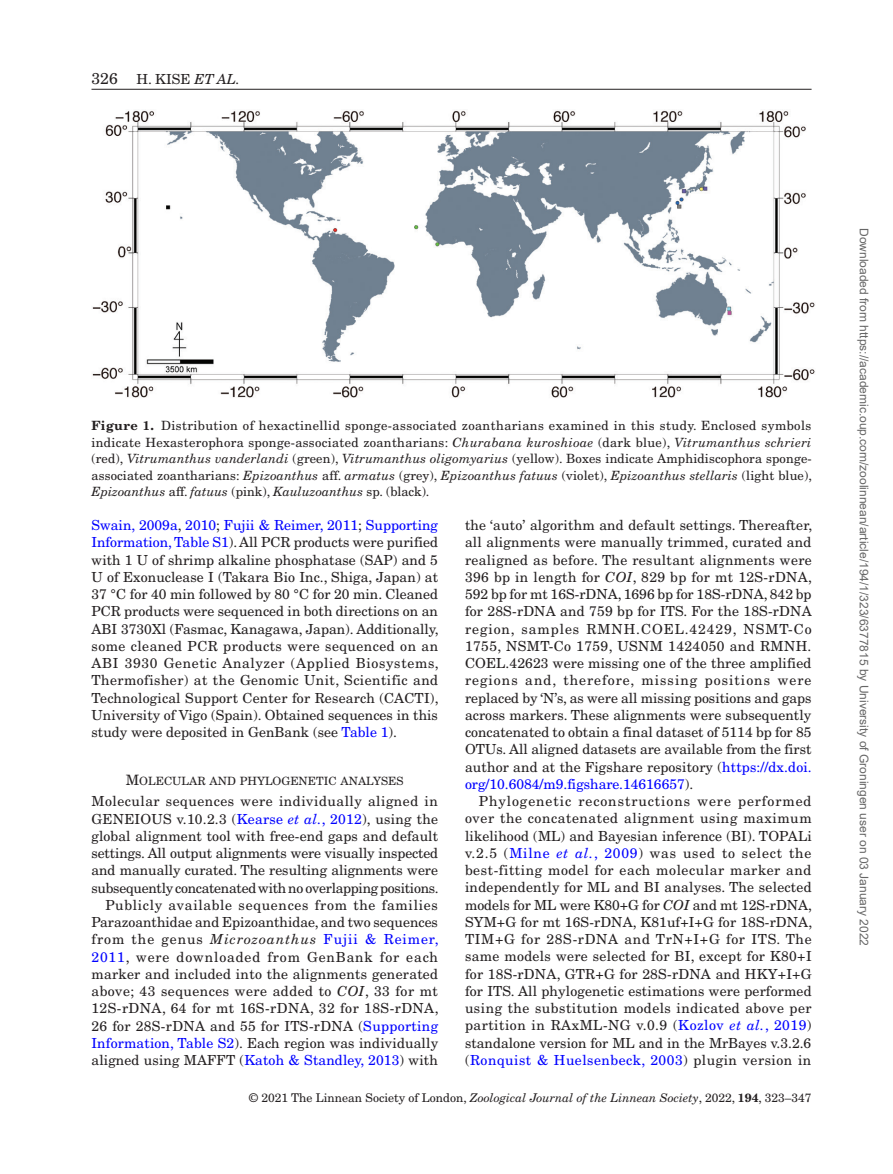
<style>
.page{position:relative;width:893px;height:1174px;background:#fff}
.page>*{position:absolute;margin:0;border:0;box-sizing:border-box;transform-origin:0 0}
.t1{font:13.8px/17.2px "New Century Schlbk";letter-spacing:.01em;color:#231f20;text-align:justify}
.t2{font:12.75px/16.5px "New Century Schlbk";letter-spacing:.01em;color:#231f20;text-align:justify}
.t3{font:12px "Arial";color:#666}
.t4{font:12px "New Century Schlbk";color:#231f20}
.t5{font:11.4px "New Century Schlbk Roman SC800";color:#231f20}
.s1{font-size:15.75px}
.s2{font-style:italic}
.s3{font-weight:700}
.s4{color:#00f}
.s5{font-size:14.25px}
.s6{font-style:italic;color:#00f}
</style>
<div class="page">
<hr style="left:92px;top:89px;width:720px;height:1px;background:#231f20">
<img style="left:92px;top:110px;width:723px;height:288px">
<p class="t1" style="left:92px;top:70px;width:150px"><span class="s1">326</span> H. KISE <span class="s2">ET AL.</span></p>
<p class="t2" style="left:91px;top:417px;width:722px"><span class="s3">Figure 1.</span> Distribution of hexactinellid sponge-associated zoantharians examined in this study. Enclosed symbols indicate Hexasterophora sponge-associated zoantharians: <span class="s2">Churabana kuroshioae</span> (dark blue), <span class="s2">Vitrumanthus schrieri </span>(red), <span class="s2">Vitrumanthus vanderlandi</span> (green), <span class="s2">Vitrumanthus oligomyarius</span> (yellow). Boxes indicate Amphidiscophora sponge&shy;associated zoantharians: <span class="s2">Epizoanthus</span> aff. <span class="s2">armatus</span> (grey), <span class="s2">Epizoanthus fatuus</span> (violet), <span class="s2">Epizoanthus stellaris</span> (light blue), <span class="s2">Epizoanthus</span> aff. <span class="s2">fatuus</span> (pink), <span class="s2">Kauluzoanthus</span> sp. (black).</p>
<p class="t1" style="left:92px;top:516px;width:349px"><span class="s4">Swain, 2009a</span>, <span class="s4">2010</span>; <span class="s4">Fujii &amp; Reimer, 2011</span>; <span class="s4">Supporting Information, Table S1</span>). All PCR products were purified with 1 U of shrimp alkaline phosphatase (SAP) and 5<br>U of Exonuclease I (Takara Bio Inc., Shiga, Japan) at 37 °C for 40 min followed by 80 °C for 20 min. Cleaned PCR products were sequenced in both directions on an ABI 3730Xl (Fasmac, Kanagawa, Japan). Additionally, some cleaned PCR products were sequenced on an ABI 3930 Genetic Analyzer (Applied Biosystems, Thermofisher) at the Genomic Unit, Scientific and Technological Support Center for Research (CACTI), University of Vigo (Spain). Obtained sequences in this study were deposited in GenBank (see <span class="s4">Table 1</span>).</p>
<p class="t5" style="left:126px;top:773px;width:278px"><span class="s5">M</span>OLECULAR AND PHYLOGENETIC ANALYSES</p>
<p class="t1" style="left:92px;top:792px;width:349px;text-align:right">Molecular sequences were individually aligned in GENEIOUS v.10.2.3 (<span class="s4">Kearse</span> <span class="s6">et al.</span><span class="s4">, 2012</span>), using the global alignment tool with free-end gaps and default settings. All output alignments were visually inspected and manually curated. The resulting alignments were subsequently concatenated with no overlapping positions.<br>Publicly available sequences from the families Parazoanthidae and Epizoanthidae, and two sequences from the genus <span class="s2">Microzoanthus</span> <span class="s4">Fujii &amp; Reimer, 2011</span>, were downloaded from GenBank for each marker and included into the alignments generated above; 43 sequences were added to <span class="s2">COI</span>, 33 for mt 12S-rDNA, 64 for mt 16S-rDNA, 32 for 18S-rDNA, 26 for 28S-rDNA and 55 for ITS-rDNA (<span class="s4">Supporting Information, Table S2</span>). Each region was individually aligned using MAFFT (<span class="s4">Katoh &amp; Standley, 2013</span>) with</p>
<p class="t1" style="left:465px;top:516px;width:349px">the ‘auto’ algorithm and default settings. Thereafter, all alignments were manually trimmed, curated and realigned as before. The resultant alignments were 396 bp in length for <span class="s2">COI</span>, 829 bp for mt 12S-rDNA, 592 bp for mt 16S-rDNA, 1696 bp for 18S-rDNA, 842 bp for 28S-rDNA and 759 bp for ITS. For the 18S-rDNA region, samples RMNH.COEL.42429, NSMT-Co 1755, NSMT-Co 1759, USNM 1424050 and RMNH.<br>COEL.42623 were missing one of the three amplified regions and, therefore, missing positions were replaced by ‘N’s, as were all missing positions and gaps across markers. These alignments were subsequently concatenated to obtain a final dataset of 5114 bp for 85<br>OTUs. All aligned datasets are available from the first author and at the Figshare repository (<span class="s4">https://dx.doi. org/10.6084/m9.figshare.14616657</span>).</p>
<p class="t1" style="left:465px;top:792px;width:349px;text-indent:14px">Phylogenetic reconstructions were performed over the concatenated alignment using maximum likelihood (ML) and Bayesian inference (BI). TOPALi v.2.5 (<span class="s4">Milne</span> <span class="s6">et al.</span><span class="s4">, 2009</span>) was used to select the best-fitting model for each molecular marker and independently for ML and BI analyses. The selected models for ML were K80+G for <span class="s2">COI</span> and mt 12S-rDNA, SYM+G for mt 16S-rDNA, K81uf+I+G for 18S-rDNA, TIM+G for 28S-rDNA and TrN+I+G for ITS. The same models were selected for BI, except for K80+I for 18S-rDNA, GTR+G for 28S-rDNA and HKY+I+G for ITS. All phylogenetic estimations were performed using the substitution models indicated above per partition in RAxML-NG v.0.9 (<span class="s4">Kozlov</span> <span class="s6">et al.</span><span class="s4">, 2019</span>) standalone version for ML and in the MrBayes v.3.2.6 (<span class="s4">Ronquist &amp; Huelsenbeck, 2003</span>) plugin version in</p>
<p class="t4" style="left:249px;top:1090px;width:564px">© 2021 The Linnean Society of London, <span class="s2">Zoological Journal of the Linnean Society</span>, 2022, <span class="s3">194</span>, 323–347</p>
<p class="t3" style="left:868px;top:228px;width:720px;rotate:90deg">Downloaded from https://academic.oup.com/zoolinnean/article/194/1/323/6377815 by University of Groningen user on 03 January 2022</p>
</div>
